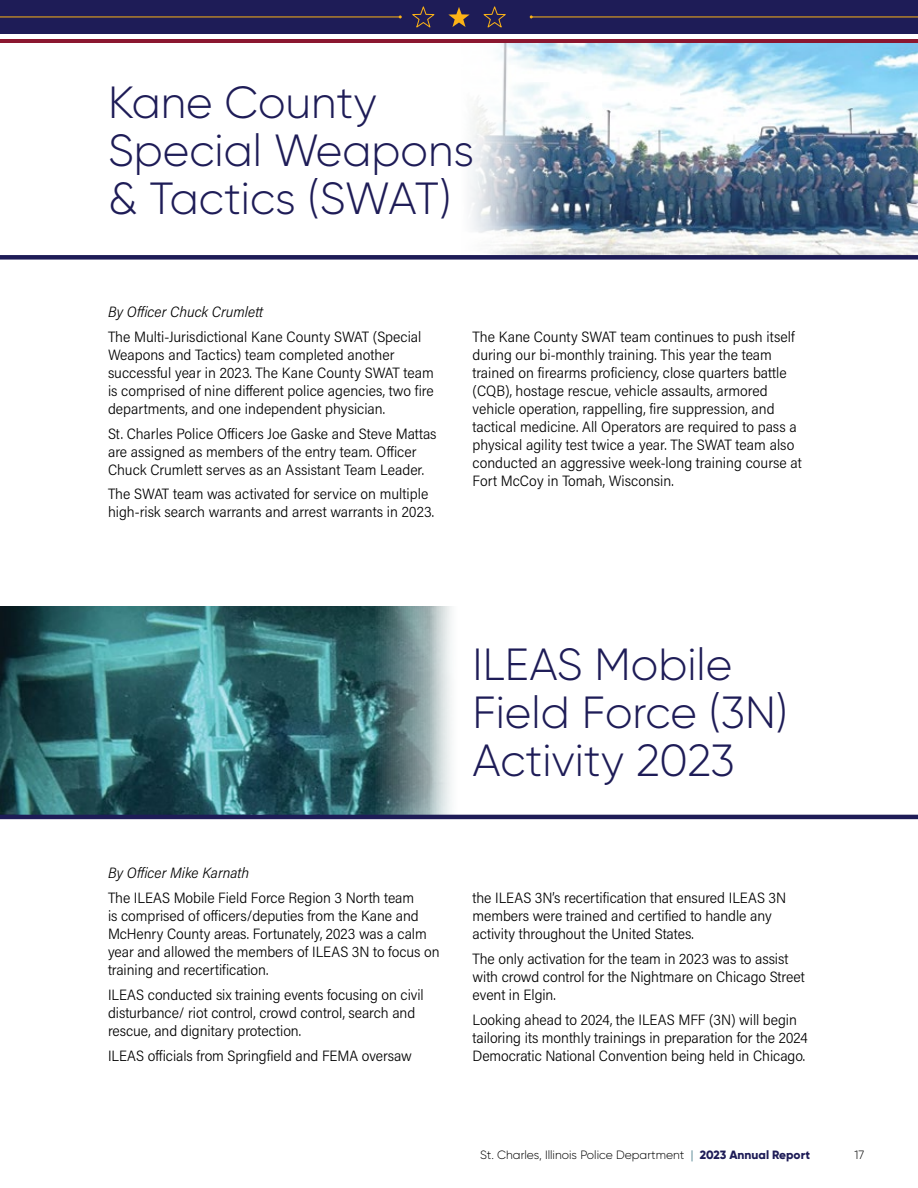
<style>
.page{position:relative;width:918px;height:1188px;background:#fff}
.page>*{position:absolute;margin:0;border:0;box-sizing:border-box;transform-origin:0 0}
.t1{font:300 45px/48px "Gilroy";color:#1e1c57}
.t2{font:300 15px/18px "Acumin Pro Semi Cond";color:#000}
.t3{font:italic 300 15px "Acumin Pro Semi Cond";color:#000}
.t4{font:300 12px "Gilroy";color:#000}
.s1{color:#115668}
.s2{font-weight:800;color:#1e1c57}
</style>
<div class="page">
<img style="left:540px;top:43px;width:378px;height:212px">
<svg style="left:470px;top:43px;width:70px;height:212px"></svg>
<div style="left:0;top:255px;width:918px;height:5px;background:#1e1c57"></div>
<img style="left:0;top:606px;width:469px;height:209px">
<svg style="left:429px;top:606px;width:40px;height:208px"></svg>
<hr style="left:0;top:815px;width:918px;height:4px;background:#1e1c57">
<div style="left:0;top:0;width:918px;height:34px;background:#1e1c57"></div>
<hr style="left:0;top:39px;width:918px;height:4px;background:#8b1730">
<svg style="left:483px;top:6px;width:23px;height:22px"></svg>
<svg style="left:448px;top:7px;width:22px;height:20px"></svg>
<svg style="left:412px;top:6px;width:23px;height:22px"></svg>
<hr style="left:0;top:17px;width:400px;height:1px;background:#fcb316">
<hr style="left:531px;top:17px;width:387px;height:1px;background:#fcb316">
<h1 class="t1" style="left:108px;top:78px;width:368px">Kane County<br>Special Weapons &amp; Tactics (SWAT)</h1>
<p class="t3" style="left:108px;top:301px;width:156px">By Officer Chuck Crumlett</p>
<p class="t2" style="left:108px;top:327px;width:327px">The Multi-Jurisdictional Kane County SWAT (Special Weapons and Tactics) team completed another successful year in 2023. The Kane County SWAT team is comprised of nine different police agencies, two fire departments, and one independent physician.</p>
<p class="t2" style="left:108px;top:424px;width:330px">St. Charles Police Officers Joe Gaske and Steve Mattas are assigned as members of the entry team. Officer<br>Chuck Crumlett serves as an Assistant Team Leader.</p>
<p class="t2" style="left:108px;top:485px;width:328px">The SWAT team was activated for service on multiple high-risk search warrants and arrest warrants in 2023.</p>
<p class="t2" style="left:472px;top:327px;width:331px">The Kane County SWAT team continues to push itself during our bi-monthly training. This year the team trained on firearms proficiency, close quarters battle (CQB), hostage rescue, vehicle assaults, armored vehicle operation, rappelling, fire suppression, and tactical medicine. All Operators are required to pass a physical agility test twice a year. The SWAT team also conducted an aggressive week-long training course at Fort McCoy in Tomah, Wisconsin.</p>
<p class="t3" style="left:108px;top:863px;width:143px">By Officer Mike Karnath</p>
<p class="t2" style="left:108px;top:888px;width:333px">The ILEAS Mobile Field Force Region 3 North team<br>is comprised of officers/deputies from the Kane and McHenry County areas. Fortunately, 2023 was a calm year and allowed the members of ILEAS 3N to focus on training and recertification.</p>
<p class="t2" style="left:108px;top:985px;width:317px">ILEAS conducted six training events focusing on civil disturbance/ riot control, crowd control, search and rescue, and dignitary protection.</p>
<p class="t2" style="left:108px;top:1046px;width:305px">ILEAS officials from Springfield and FEMA oversaw</p>
<h1 class="t1" style="left:472px;top:640px;width:317px">ILEAS Mobile<br>Field Force (3N)<br>Activity 2023</h1>
<p class="t2" style="left:472px;top:888px;width:315px">the ILEAS 3N’s recertification that ensured ILEAS 3N members were trained and certified to handle any activity throughout the United States.</p>
<p class="t2" style="left:472px;top:949px;width:334px">The only activation for the team in 2023 was to assist with crowd control for the Nightmare on Chicago Street event in Elgin.</p>
<p class="t2" style="left:472px;top:1010px;width:337px">Looking ahead to 2024, the ILEAS MFF (3N) will begin tailoring its monthly trainings in preparation for the 2024<br>Democratic National Convention being held in Chicago.</p>
<p class="t4" style="left:480px;top:1148px;width:331px">St. Charles, Illinois Police Department <span class="s1">|</span> <span class="s2">2023 Annual Report</span></p>
<p class="t4" style="left:855px;top:1148px;width:11px">17</p>
</div>
